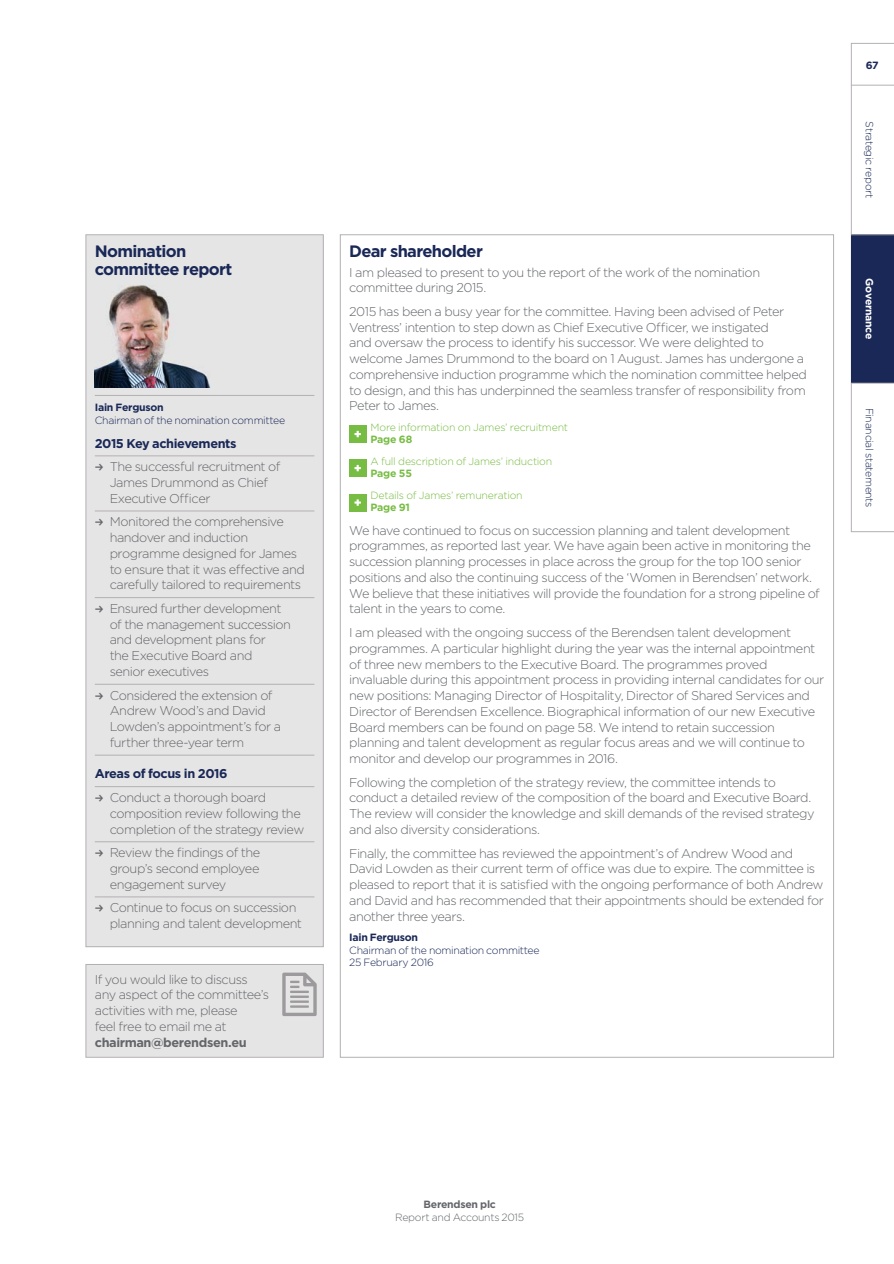
<style>
.page{position:relative;width:894px;height:1264px;background:#fff}
.page>*{position:absolute;margin:0;border:0;box-sizing:border-box;transform-origin:0 0}
.t1{font:700 16.5px/18px "Gotham";letter-spacing:-.04em;color:#192857}
.t2{font:300 12.75px/15.8px "Gotham";letter-spacing:-.04em;color:#64666a}
.t3{font:700 12.75px "Gotham";letter-spacing:-.035em;color:#192857}
.t4{font:700 12.75px "Gotham";letter-spacing:-.03em;color:#64666a}
.t5{font:300 10.5px/12.6px "Gotham";letter-spacing:-.03em;color:#192857}
.t6{font:300 10.5px "Gotham";letter-spacing:-.02em;color:#77bd43}
.t7{font:700 10.5px "Gotham";letter-spacing:-.025em;color:#192857}
.t8{font:300 10.5px "Gotham";letter-spacing:-.025em;color:#64666a}
.t9{font:700 10.5px "Gotham";letter-spacing:-.015em;color:#77bd43}
.t10{font:700 10.5px "Gotham";letter-spacing:-.025em;color:#64666a}
.t11{font:700 10.5px "Gotham";letter-spacing:-.025em;color:#fff}
</style>
<div class="page">
<div style="left:86px;top:235px;width:237px;height:712px;background:#e6e5e5"></div>
<hr style="left:95px;top:395px;width:219px;height:1px;background:#b3b0b3">
<hr style="left:95px;top:455px;width:219px;height:1px;background:#b3b0b3">
<hr style="left:95px;top:511px;width:219px;height:1px;background:#b3b0b3">
<hr style="left:95px;top:597px;width:219px;height:1px;background:#b3b0b3">
<hr style="left:95px;top:684px;width:219px;height:1px;background:#b3b0b3">
<hr style="left:95px;top:755px;width:219px;height:1px;background:#b3b0b3">
<img style="left:95px;top:285px;width:115px;height:102px">
<hr style="left:95px;top:786px;width:219px;height:1px;background:#b3b0b3">
<hr style="left:95px;top:841px;width:219px;height:1px;background:#b3b0b3">
<hr style="left:95px;top:896px;width:219px;height:1px;background:#b3b0b3">
<div style="left:86px;top:234px;width:238px;height:713px;border:1px solid #b3b0b3"></div>
<div style="left:349px;top:425px;width:17px;height:17px;background:#77bd43"></div>
<svg style="left:354px;top:431px;width:7px;height:6px"></svg>
<div style="left:349px;top:460px;width:17px;height:17px;background:#77bd43"></div>
<svg style="left:354px;top:465px;width:7px;height:6px"></svg>
<div style="left:349px;top:494px;width:17px;height:17px;background:#77bd43"></div>
<svg style="left:354px;top:499px;width:7px;height:7px"></svg>
<div style="left:86px;top:964px;width:237px;height:93px;background:#e6e5e5"></div>
<div style="left:86px;top:964px;width:238px;height:94px;border:1px solid #b3b0b3"></div>
<svg style="left:282px;top:972px;width:35px;height:44px"></svg>
<svg style="left:851px;top:43px;width:43px;height:489px"></svg>
<div style="left:851px;top:234px;width:43px;height:149px;background:#192857"></div>
<hr style="left:851px;top:234px;width:43px;height:1px;background:#b3b0b3">
<hr style="left:851px;top:383px;width:43px;height:1px;background:#b3b0b3">
<hr style="left:851px;top:85px;width:43px;height:1px;background:#b3b0b3">
<p class="t1" style="left:95px;top:243px;width:139px">Nomination committee report</p>
<p class="t7" style="left:95px;top:403px;width:70px">Iain Ferguson</p>
<p class="t5" style="left:95px;top:415px;width:192px">Chairman of the nomination committee</p>
<p class="t3" style="left:95px;top:438px;width:143px">2015 Key achievements</p>
<p class="t2" style="left:110px;top:460px;width:172px">The successful recruitment of<br>James Drummond as Chief<br>Executive Officer</p>
<p class="t2" style="left:110px;top:515px;width:197px">Monitored the comprehensive handover and induction programme designed for James to ensure that it was effective and carefully tailored to requirements</p>
<p class="t2" style="left:110px;top:601px;width:183px">Ensured further development of the management succession and development plans for<br>the Executive Board and senior executives</p>
<p class="t2" style="left:110px;top:688px;width:173px">Considered the extension of<br>Andrew Wood’s and David<br>Lowden’s appointment’s for a further three-year term</p>
<p class="t3" style="left:95px;top:769px;width:134px">Areas of focus in 2016</p>
<p class="t2" style="left:110px;top:790px;width:196px">Conduct a thorough board composition review following the completion of the strategy review</p>
<p class="t2" style="left:110px;top:846px;width:152px;text-align:justify">Review the findings of the group’s second employee engagement survey</p>
<p class="t2" style="left:110px;top:901px;width:194px">Continue to focus on succession planning and talent development</p>
<p class="t2" style="left:95px;top:972px;width:176px">If you would like to discuss any aspect of the committee’s activities with me, please<br>feel free to email me at</p>
<p class="t4" style="left:95px;top:1037px;width:153px">chairman@berendsen.eu</p>
<p class="t1" style="left:349px;top:243px;width:135px">Dear shareholder</p>
<p class="t2" style="left:349px;top:265px;width:412px">I am pleased to present to you the report of the work of the nomination committee during 2015.</p>
<p class="t2" style="left:349px;top:304px;width:459px">2015 has been a busy year for the committee. Having been advised of Peter Ventress’ intention to step down as Chief Executive Officer, we instigated<br>and oversaw the process to identify his successor. We were delighted to welcome James Drummond to the board on 1 August. James has undergone a comprehensive induction programme which the nomination committee helped to design, and this has underpinned the seamless transfer of responsibility from Peter to James.</p>
<p class="t6" style="left:370px;top:422px;width:199px">More information on James’ recruitment</p>
<p class="t9" style="left:370px;top:435px;width:43px">Page 68</p>
<p class="t6" style="left:370px;top:456px;width:183px">A full description of James’ induction</p>
<p class="t9" style="left:370px;top:469px;width:43px">Page 55</p>
<p class="t6" style="left:370px;top:490px;width:154px">Details of James’ remuneration</p>
<p class="t9" style="left:370px;top:503px;width:41px">Page 91</p>
<p class="t2" style="left:349px;top:523px;width:472px">We have continued to focus on succession planning and talent development programmes, as reported last year. We have again been active in monitoring the succession planning processes in place across the group for the top 100 senior positions and also the continuing success of the ‘Women in Berendsen’ network.<br>We believe that these initiatives will provide the foundation for a strong pipeline of talent in the years to come.</p>
<p class="t2" style="left:349px;top:625px;width:476px">I am pleased with the ongoing success of the Berendsen talent development programmes. A particular highlight during the year was the internal appointment of three new members to the Executive Board. The programmes proved invaluable during this appointment process in providing internal candidates for our new positions: Managing Director of Hospitality, Director of Shared Services and Director of Berendsen Excellence. Biographical information of our new Executive Board members can be found on page 58. We intend to retain succession planning and talent development as regular focus areas and we will continue to monitor and develop our programmes in 2016.</p>
<p class="t2" style="left:349px;top:775px;width:467px">Following the completion of the strategy review, the committee intends to conduct a detailed review of the composition of the board and Executive Board.<br>The review will consider the knowledge and skill demands of the revised strategy and also diversity considerations.</p>
<p class="t2" style="left:349px;top:846px;width:476px">Finally, the committee has reviewed the appointment’s of Andrew Wood and David Lowden as their current term of office was due to expire. The committee is pleased to report that it is satisfied with the ongoing performance of both Andrew and David and has recommended that their appointments should be extended for another three years.</p>
<p class="t7" style="left:349px;top:933px;width:70px">Iain Ferguson</p>
<p class="t5" style="left:349px;top:944px;width:192px">Chairman of the nomination committee<br>25 February 2016</p>
<p class="t7" style="left:866px;top:61px;width:14px">67</p>
<p class="t5" style="left:875px;top:121px;width:78px;rotate:90deg">Strategic report</p>
<p class="t11" style="left:874px;top:278px;width:63px;rotate:90deg">Governance</p>
<p class="t5" style="left:875px;top:408px;width:101px;rotate:90deg">Financial statements</p>
<p class="t10" style="left:423px;top:1200px;width:74px">Berendsen plc</p>
<p class="t8" style="left:395px;top:1212px;width:131px">Report and Accounts 2015</p>
</div>
